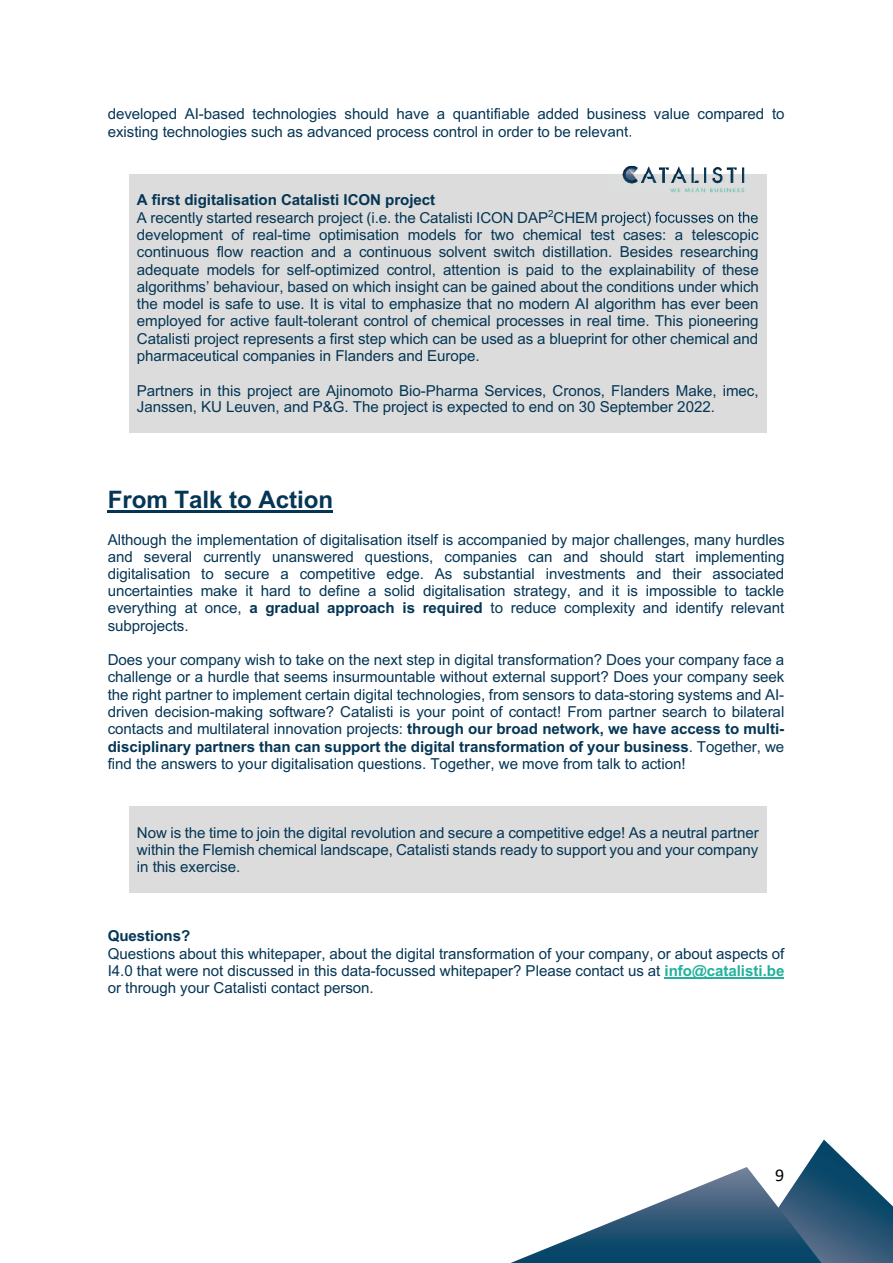
<style>
.page{position:relative;width:893px;height:1263px;background:#fff}
.page>*{position:absolute;margin:0;border:0;box-sizing:border-box;transform-origin:0 0}
.t1{font:700 24.15px "Arial";color:#053655}
.t2{font:18px "Calibri";color:#040503}
.t3{font:15.15px/17.2px "Arial";letter-spacing:-.005em;color:#053655;text-align:justify}
.t4{font:700 15.15px "Arial";letter-spacing:-.005em;color:#053655}
.s1{font-weight:700}
.s2{font-weight:700;color:#22b19c}
</style>
<div class="page">
<svg style="left:511px;top:1139px;width:382px;height:124px"></svg>
<div style="left:129px;top:174px;width:638px;height:259px;background:#dcdcdc"></div>
<hr style="left:108px;top:511px;width:225px;height:2px;background:#053655">
<div style="left:129px;top:806px;width:638px;height:87px;background:#dcdcdc"></div>
<hr style="left:665px;top:977px;width:119px;height:1px;background:#22b19c">
<img style="left:622px;top:165px;width:123px;height:47px">
<img style="left:609px;top:136px;width:22px;height:1px">
<img style="left:609px;top:174px;width:144px;height:1px">
<img style="left:609px;top:212px;width:144px;height:10px">
<p class="t3" style="left:108px;top:105px;width:678px">developed AI-based technologies should have a quantifiable added business value compared to existing technologies such as advanced process control in order to be relevant.</p>
<p class="t3" style="left:137px;top:191px;width:623px;text-align:left"><span class="s1">A first digitalisation Catalisti ICON project<br></span>A recently started research project (i.e. the Catalisti ICON DAP<sup>2</sup>CHEM project) focusses on the development of real-time optimisation models for two chemical test cases: a telescopic continuous flow reaction and a continuous solvent switch distillation. Besides researching adequate models for self-optimized control, attention is paid to the explainability of these algorithms’ behaviour, based on which insight can be gained about the conditions under which the model is safe to use. It is vital to emphasize that no modern AI algorithm has ever been employed for active fault-tolerant control of chemical processes in real time. This pioneering Catalisti project represents a first step which can be used as a blueprint for other chemical and pharmaceutical companies in Flanders and Europe.</p>
<p class="t3" style="left:137px;top:382px;width:623px">Partners in this project are Ajinomoto Bio-Pharma Services, Cronos, Flanders Make, imec,<br>Janssen, KU Leuven, and P&amp;G. The project is expected to end on 30 September 2022.</p>
<h1 class="t1" style="left:108px;top:483px;width:227px">From Talk to Action</h1>
<p class="t3" style="left:108px;top:530px;width:678px">Although the implementation of digitalisation itself is accompanied by major challenges, many hurdles and several currently unanswered questions, companies can and should start implementing digitalisation to secure a competitive edge. As substantial investments and their associated uncertainties make it hard to define a solid digitalisation strategy, and it is impossible to tackle everything at once, <span class="s1">a gradual approach is required</span> to reduce complexity and identify relevant subprojects.</p>
<p class="t3" style="left:108px;top:651px;width:678px">Does your company wish to take on the next step in digital transformation? Does your company face a challenge or a hurdle that seems insurmountable without external support? Does your company seek the right partner to implement certain digital technologies, from sensors to data-storing systems and AI&shy;driven decision-making software? Catalisti is your point of contact! From partner search to bilateral contacts and multilateral innovation projects: <span class="s1">through our broad network, we have access to multi&shy;disciplinary partners than can support the digital transformation of your business</span>. Together, we find the answers to your digitalisation questions. Together, we move from talk to action!</p>
<p class="t3" style="left:137px;top:823px;width:623px">Now is the time to join the digital revolution and secure a competitive edge! As a neutral partner within the Flemish chemical landscape, Catalisti stands ready to support you and your company in this exercise.</p>
<p class="t4" style="left:108px;top:925px;width:84px">Questions?</p>
<p class="t3" style="left:108px;top:945px;width:678px">Questions about this whitepaper, about the digital transformation of your company, or about aspects of I4.0 that were not discussed in this data-focussed whitepaper? Please contact us at <span class="s2">info@catalisti.be </span>or through your Catalisti contact person.</p>
<p class="t2" style="left:775px;top:1162px;width:11px">9</p>
</div>
